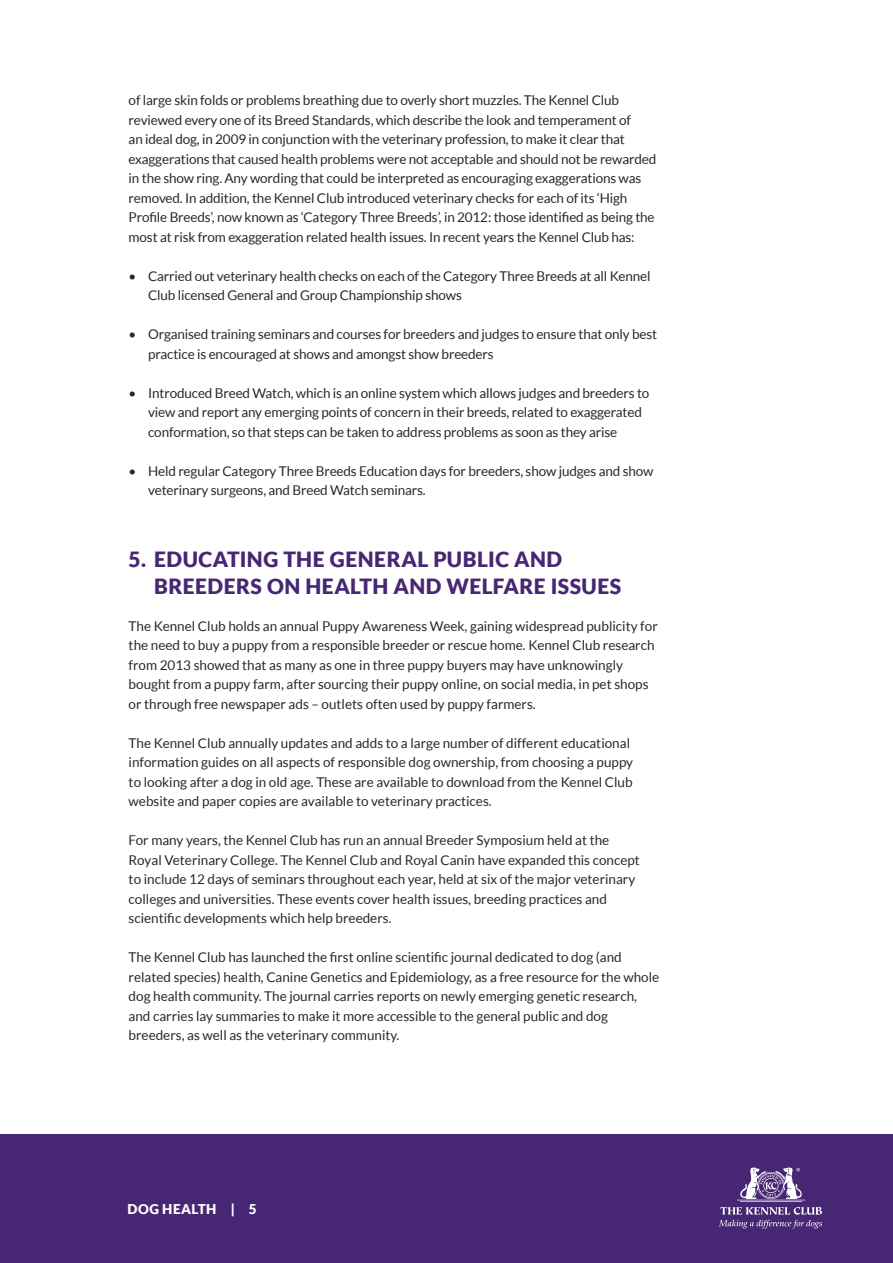
<style>
.page{position:relative;width:893px;height:1263px;background:#fff}
.page>*{position:absolute;margin:0;border:0;box-sizing:border-box;transform-origin:0 0}
.t1{font:900 21px/27px "Lato";letter-spacing:.025em;color:#472773}
.t2{font:13.5px/19.5px "Lato";letter-spacing:-.01em;color:#282827}
.t3{font:900 13.5px "Lato";letter-spacing:.035em;color:#fff}
</style>
<div class="page">
<div style="left:0;top:1134px;width:893px;height:129px;background:#472773"></div>
<svg style="left:720px;top:1167px;width:102px;height:47px"></svg>
<svg style="left:719px;top:1220px;width:103px;height:9px"></svg>
<p class="t2" style="left:129px;top:90px;width:529px">of large skin folds or problems breathing due to overly short muzzles. The Kennel Club reviewed every one of its Breed Standards, which describe the look and temperament of<br>an ideal dog, in 2009 in conjunction with the veterinary profession, to make it clear that exaggerations that caused health problems were not acceptable and should not be rewarded in the show ring. Any wording that could be interpreted as encouraging exaggerations was removed. In addition, the Kennel Club introduced veterinary checks for each of its ‘High Profile Breeds’, now known as ‘Category Three Breeds’, in 2012: those identified as being the most at risk from exaggeration related health issues. In recent years the Kennel Club has:</p>
<p class="t2" style="left:148px;top:266px;width:504px;text-indent:-19px">• Carried out veterinary health checks on each of the Category Three Breeds at all Kennel<br>Club licensed General and Group Championship shows</p>
<p class="t2" style="left:148px;top:324px;width:511px;text-indent:-19px">• Organised training seminars and courses for breeders and judges to ensure that only best practice is encouraged at shows and amongst show breeders</p>
<p class="t2" style="left:148px;top:383px;width:503px;text-indent:-19px">• Introduced Breed Watch, which is an online system which allows judges and breeders to view and report any emerging points of concern in their breeds, related to exaggerated conformation, so that steps can be taken to address problems as soon as they arise</p>
<p class="t2" style="left:148px;top:461px;width:507px;text-indent:-19px">• Held regular Category Three Breeds Education days for breeders, show judges and show veterinary surgeons, and Breed Watch seminars.</p>
<h1 class="t1" style="left:154px;top:545px;width:469px;text-indent:-26px">5. EDUCATING THE GENERAL PUBLIC AND<br>BREEDERS ON HEALTH AND WELFARE ISSUES</h1>
<p class="t2" style="left:129px;top:616px;width:531px">The Kennel Club holds an annual Puppy Awareness Week, gaining widespread publicity for the need to buy a puppy from a responsible breeder or rescue home. Kennel Club research from 2013 showed that as many as one in three puppy buyers may have unknowingly bought from a puppy farm, after sourcing their puppy online, on social media, in pet shops or through free newspaper ads – outlets often used by puppy farmers.</p>
<p class="t2" style="left:129px;top:733px;width:506px">The Kennel Club annually updates and adds to a large number of different educational information guides on all aspects of responsible dog ownership, from choosing a puppy to looking after a dog in old age. These are available to download from the Kennel Club website and paper copies are available to veterinary practices.</p>
<p class="t2" style="left:129px;top:830px;width:513px">For many years, the Kennel Club has run an annual Breeder Symposium held at the Royal Veterinary College. The Kennel Club and Royal Canin have expanded this concept to include 12 days of seminars throughout each year, held at six of the major veterinary colleges and universities. These events cover health issues, breeding practices and scientific developments which help breeders.</p>
<p class="t2" style="left:129px;top:947px;width:532px">The Kennel Club has launched the first online scientific journal dedicated to dog (and related species) health, Canine Genetics and Epidemiology, as a free resource for the whole dog health community. The journal carries reports on newly emerging genetic research, and carries lay summaries to make it more accessible to the general public and dog breeders, as well as the veterinary community.</p>
<p class="t3" style="left:128px;top:1201px;width:131px">DOG HEALTH | 5</p>
</div>
